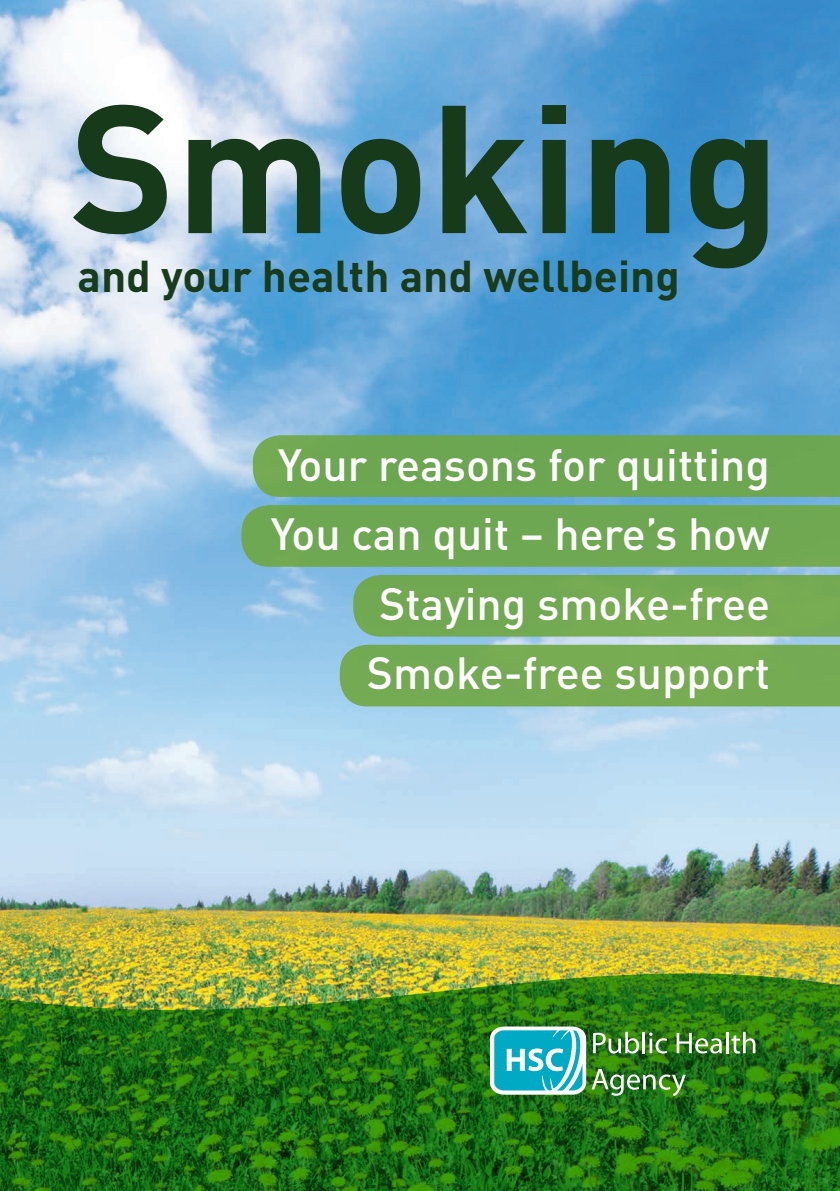
<style>
.page{position:relative;width:840px;height:1191px;background:#fff}
.page>*{position:absolute;margin:0;border:0;box-sizing:border-box;transform-origin:0 0}
.t1{font:700 178.8px "DIN";color:#163a1a}
.t2{font:500 44.6px "DIN";color:#fff}
.t3{font:700 44px "DIN";color:#173b1b}
</style>
<div class="page">
<img style="left:0;top:0;width:839px;height:931px">
<div style="left:253px;top:435px;width:586px;height:62px;background:#6ca651"></div>
<div style="left:241px;top:505px;width:598px;height:62px;background:#6fa852"></div>
<div style="left:353px;top:575px;width:486px;height:61px;background:#72a953"></div>
<div style="left:339px;top:645px;width:500px;height:61px;background:#75ab53"></div>
<img style="left:0;top:931px;width:839px;height:260px">
<hr style="left:725px;top:1031px;width:3px;height:22px;background:#fff">
<svg style="left:731px;top:1031px;width:24px;height:22px"></svg>
<svg style="left:489px;top:1026px;width:232px;height:70px"></svg>
<p class="t1" style="left:70px;top:52px;width:712px">Smoking</p>
<p class="t3" style="left:77px;top:247px;width:603px">and your health and wellbeing</p>
<p class="t2" style="left:278px;top:436px;width:493px">Your reasons for quitting</p>
<p class="t2" style="left:271px;top:505px;width:500px">You can quit – here’s how</p>
<p class="t2" style="left:379px;top:575px;width:392px">Staying smoke-free</p>
<p class="t2" style="left:366px;top:645px;width:404px">Smoke-free support</p>
</div>
